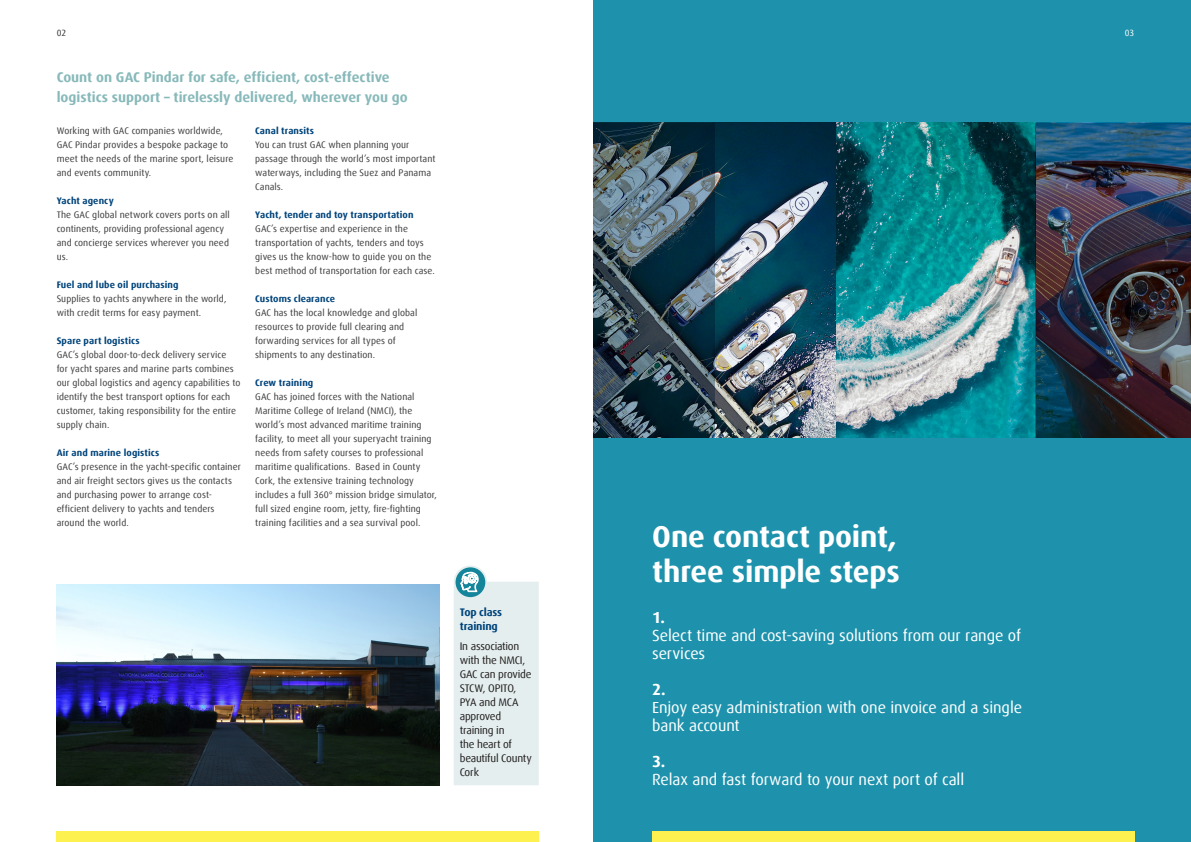
<style>
.page{position:relative;width:1191px;height:842px;background:#fff}
.page>*{position:absolute;margin:0;border:0;box-sizing:border-box;transform-origin:0 0}
.t1{font:700 30px/35px "Dax Offc";letter-spacing:-.005em;color:#fff}
.t2{font:16px/18px "Dax Offc";letter-spacing:-.005em;color:#fff}
.t3{font:700 16px "Dax Offc";color:#fff}
.t4{font:700 14px/20px "Dax Offc";color:#88b9ba}
.t5{font:11px/14px "Dax Offc";letter-spacing:-.02em;color:#231f20}
.t6{font:700 11px/14px "Dax Offc";letter-spacing:-.015em;color:#00447b}
.t7{font:9.5px/14px "Dax Offc";letter-spacing:.01em;color:#3e3e3f}
.t8{font:700 9.5px "Dax Offc";letter-spacing:.01em;color:#00447b}
.t9{font:9px "Dax Offc";color:#312f30}
.t10{font:9px "Dax Offc";color:#fff}
</style>
<div class="page">
<div style="left:593px;top:0;width:598px;height:842px;background:#1e92ac"></div>
<img style="left:715px;top:123px;width:140px;height:315px">
<svg style="left:593px;top:123px;width:122px;height:315px;background:#364d59"></svg>
<svg style="left:855px;top:123px;width:180px;height:315px;background:#3a9096"></svg>
<img style="left:57px;top:584px;width:382px;height:201px">
<svg style="left:454px;top:566px;width:85px;height:219px;background:#e0ecec"></svg>
<img style="left:1035px;top:123px;width:156px;height:315px">
<div style="left:57px;top:831px;width:482px;height:11px;background:#fcf14e"></div>
<div style="left:652px;top:831px;width:482px;height:11px;background:#fcf14e"></div>
<p class="t9" style="left:57px;top:27px;width:11px">02</p>
<p class="t10" style="left:1124px;top:27px;width:11px">03</p>
<h3 class="t4" style="left:57px;top:67px;width:352px">Count on GAC Pindar for safe, efficient, cost-effective logistics support – tirelessly delivered, wherever you go</h3>
<p class="t7" style="left:57px;top:124px;width:178px">Working with GAC companies worldwide, GAC Pindar provides a bespoke package to meet the needs of the marine sport, leisure and events community.</p>
<p class="t8" style="left:57px;top:194px;width:59px">Yacht agency</p>
<p class="t7" style="left:57px;top:208px;width:175px">The GAC global network covers ports on all continents, providing professional agency and concierge services wherever you need us.</p>
<p class="t8" style="left:57px;top:278px;width:123px">Fuel and lube oil purchasing</p>
<p class="t7" style="left:57px;top:292px;width:171px">Supplies to yachts anywhere in the world, with credit terms for easy payment.</p>
<p class="t8" style="left:57px;top:334px;width:85px">Spare part logistics</p>
<p class="t7" style="left:57px;top:348px;width:185px">GAC’s global door-to-deck delivery service<br>for yacht spares and marine parts combines our global logistics and agency capabilities to identify the best transport options for each customer, taking responsibility for the entire supply chain.</p>
<p class="t8" style="left:57px;top:446px;width:104px">Air and marine logistics</p>
<p class="t7" style="left:57px;top:460px;width:186px">GAC’s presence in the yacht-specific container and air freight sectors gives us the contacts and purchasing power to arrange cost&shy;efficient delivery to yachts and tenders around the world.</p>
<p class="t8" style="left:255px;top:125px;width:60px">Canal transits</p>
<p class="t7" style="left:255px;top:138px;width:182px">You can trust GAC when planning your passage through the world’s most important waterways, including the Suez and Panama<br>Canals.</p>
<p class="t8" style="left:255px;top:209px;width:160px">Yacht, tender and toy transportation</p>
<p class="t7" style="left:255px;top:222px;width:181px">GAC’s expertise and experience in the transportation of yachts, tenders and toys gives us the know-how to guide you on the best method of transportation for each case.</p>
<p class="t8" style="left:255px;top:293px;width:81px">Customs clearance</p>
<p class="t7" style="left:255px;top:306px;width:164px">GAC has the local knowledge and global resources to provide full clearing and forwarding services for all types of shipments to any destination.</p>
<p class="t8" style="left:255px;top:377px;width:60px">Crew training</p>
<p class="t7" style="left:255px;top:390px;width:183px">GAC has joined forces with the National Maritime College of Ireland (NMCI), the world’s most advanced maritime training facility, to meet all your superyacht training needs from safety courses to professional maritime qualifications. Based in County Cork, the extensive training technology includes a full 360° mission bridge simulator, full sized engine room, jetty, fire-fighting training facilities and a sea survival pool.</p>
<p class="t6" style="left:460px;top:605px;width:44px">Top class training</p>
<p class="t5" style="left:460px;top:640px;width:74px">In association with the NMCI,<br>GAC can provide<br>STCW, OPITO,<br>PYA and MCA approved training in<br>the heart of beautiful County<br>Cork</p>
<h1 class="t1" style="left:652px;top:519px;width:249px">One contact point, three simple steps</h1>
<h2 class="t3" style="left:652px;top:607px;width:14px">1.</h2>
<h2 class="t2" style="left:652px;top:626px;width:370px">Select time and cost-saving solutions from our range of services</h2>
<h2 class="t3" style="left:652px;top:679px;width:15px">2.</h2>
<h2 class="t2" style="left:652px;top:698px;width:371px">Enjoy easy administration with one invoice and a single bank account</h2>
<h2 class="t3" style="left:652px;top:751px;width:15px">3.</h2>
<h2 class="t2" style="left:652px;top:770px;width:314px">Relax and fast forward to your next port of call</h2>
</div>
